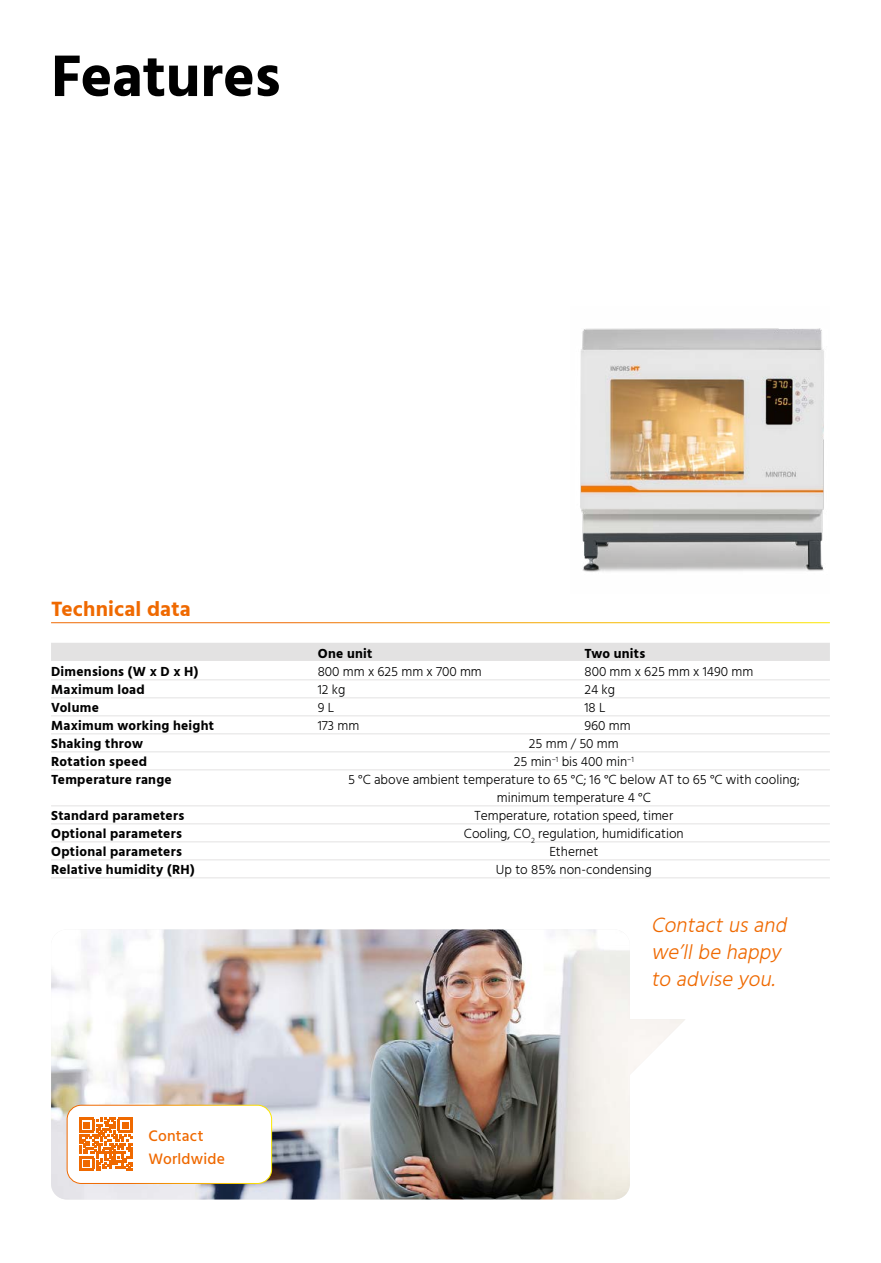
<style>
.page{position:relative;width:881px;height:1263px;background:#fff}
.page>*{position:absolute;margin:0;border:0;box-sizing:border-box;transform-origin:0 0}
.t1{font:700 60px "Hind";letter-spacing:-.005em;color:#000}
.t2{font:700 21.15px "Hind";letter-spacing:.01em;color:#ef6900}
.t3{font:italic 300 21px/27px "Hind";color:#ef6900}
.t4{font:500 15.6px/22.2px "Hind";letter-spacing:.015em;color:#ef6900}
.t5{font:300 13.5px/18px "Hind";color:#000}
.t6{font:700 13.5px/18px "Hind";letter-spacing:.02em;color:#000}
</style>
<div class="page">
<img style="left:580px;top:328px;width:244px;height:244px">
<img style="left:51px;top:929px;width:634px;height:270px">
<div style="left:51px;top:643px;width:778px;height:18px;background:#e3e2e2"></div>
<hr style="left:51px;top:680px;width:778px;height:1px;background:#e3e2e2">
<hr style="left:51px;top:698px;width:778px;height:1px;background:#e3e2e2">
<hr style="left:51px;top:716px;width:778px;height:1px;background:#e3e2e2">
<hr style="left:51px;top:734px;width:778px;height:1px;background:#e3e2e2">
<hr style="left:51px;top:752px;width:778px;height:1px;background:#e3e2e2">
<hr style="left:51px;top:770px;width:778px;height:1px;background:#e3e2e2">
<hr style="left:51px;top:806px;width:778px;height:1px;background:#e3e2e2">
<hr style="left:51px;top:824px;width:778px;height:1px;background:#e3e2e2">
<hr style="left:51px;top:842px;width:778px;height:1px;background:#e3e2e2">
<hr style="left:51px;top:860px;width:778px;height:1px;background:#e3e2e2">
<hr style="left:51px;top:878px;width:778px;height:1px;background:#e3e2e2">
<div style="left:67px;top:1105px;width:204px;height:78px;background:#fff;border-radius:14px"></div>
<svg style="left:79px;top:1118px;width:53px;height:53px"></svg>
<div style="left:83px;top:1160px;width:7px;height:7px;background:#ef6900"></div>
<div style="left:67px;top:1105px;width:205px;height:79px;border:1px solid #fff;border-radius:14px"></div>
<h1 class="t1" style="left:51px;top:40px;width:231px">Features</h1>
<h2 class="t2" style="left:51px;top:596px;width:141px">Technical data</h2>
<p class="t6" style="left:51px;top:662px;width:164px">Dimensions (W x D x H)<br>Maximum load<br>Volume<br>Maximum working height<br>Shaking throw<br>Rotation speed<br>Temperature range</p>
<p class="t6" style="left:51px;top:806px;width:145px">Standard parameters<br>Optional parameters<br>Optional parameters<br>Relative humidity (RH)</p>
<p class="t4" style="left:148px;top:1126px;width:78px">Contact<br>Worldwide</p>
<p class="t6" style="left:317px;top:644px;width:56px">One unit</p>
<p class="t5" style="left:317px;top:663px;width:165px">800 mm x 625 mm x 700 mm<br>12 kg<br>9 L<br>173 mm</p>
<p class="t6" style="left:584px;top:644px;width:62px">Two units</p>
<p class="t5" style="left:584px;top:663px;width:170px">800 mm x 625 mm x 1490 mm<br>24 kg<br>18 L<br>960 mm</p>
<p class="t5" style="left:348px;top:735px;width:453px;text-align:center">25 mm / 50 mm<br>25 min<sup>–1</sup> bis 400 min<sup>–1<br></sup>5 °C above ambient temperature to 65 °C; 16 °C below AT to 65 °C with cooling; minimum temperature 4 °C<br>Temperature, rotation speed, timer<br>Cooling, CO<sub>2</sub> regulation, humidification<br>Ethernet<br>Up to 85% non-condensing</p>
<h3 class="t3" style="left:651px;top:913px;width:142px">Contactusand we’llbe happy to advise you.</h3>
</div>
